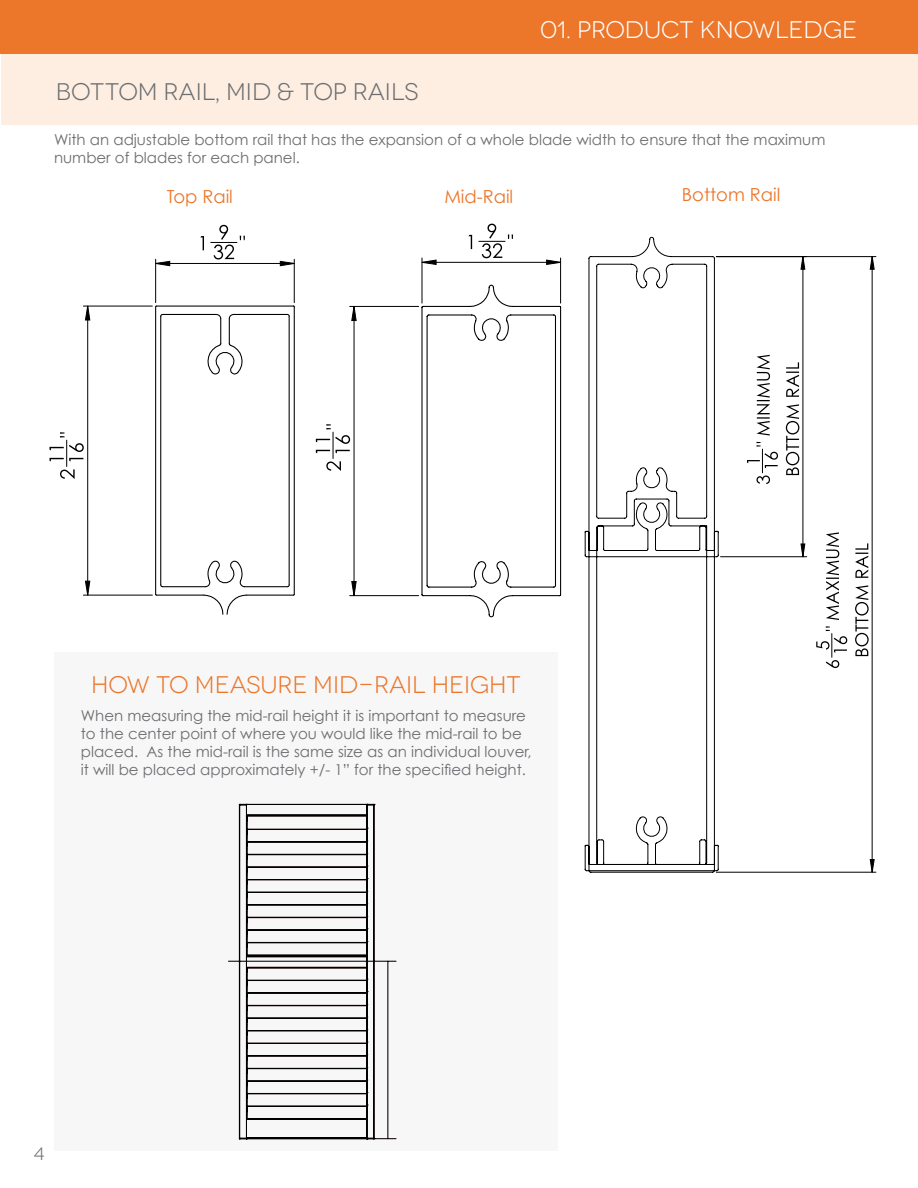
<style>
.page{position:relative;width:918px;height:1188px;background:#fff}
.page>*{position:absolute;margin:0;border:0;box-sizing:border-box;transform-origin:0 0}
.t1{font:24px "Novecentowide";color:#ec7629}
.t2{font:24px "Novecentowide";color:#6c6d70}
.t3{font:24px "Novecentowide";color:#fff}
.t4{font:18px "Century Gothic";color:#ec7629}
.t5{font:18px "Novecentowide";color:#6c6d70}
.t6{font:15px/18px "Century Gothic";color:#6c6d70}
</style>
<div class="page">
<div style="left:0;top:0;width:918px;height:54px;background:#ec7629"></div>
<div style="left:54px;top:652px;width:504px;height:498px;background:#f7f7f8"></div>
<div style="left:2px;top:54px;width:916px;height:70px;background:#fdeee1"></div>
<svg style="left:469px;top:235px;width:3px;height:14px"></svg>
<hr style="left:422px;top:262px;width:139px;height:1px;background:#000">
<hr style="left:560px;top:258px;width:1px;height:45px;background:#000">
<hr style="left:422px;top:258px;width:1px;height:45px;background:#000">
<svg style="left:479px;top:224px;width:34px;height:34px"></svg>
<hr style="left:354px;top:306px;width:1px;height:290px;background:#000">
<hr style="left:350px;top:595px;width:69px;height:1px;background:#000">
<hr style="left:350px;top:306px;width:69px;height:1px;background:#000">
<svg style="left:316px;top:424px;width:34px;height:47px"></svg>
<svg style="left:546px;top:259px;width:15px;height:6px"></svg>
<svg style="left:421px;top:259px;width:16px;height:6px"></svg>
<svg style="left:351px;top:581px;width:6px;height:16px"></svg>
<svg style="left:351px;top:306px;width:6px;height:15px"></svg>
<svg style="left:421px;top:284px;width:141px;height:334px"></svg>
<svg style="left:200px;top:236px;width:4px;height:14px"></svg>
<hr style="left:156px;top:263px;width:138px;height:1px;background:#000">
<hr style="left:294px;top:259px;width:1px;height:44px;background:#000">
<hr style="left:155px;top:259px;width:1px;height:44px;background:#000">
<svg style="left:211px;top:225px;width:34px;height:34px"></svg>
<hr style="left:87px;top:306px;width:1px;height:289px;background:#000">
<hr style="left:83px;top:595px;width:69px;height:1px;background:#000">
<hr style="left:83px;top:306px;width:69px;height:1px;background:#000">
<svg style="left:50px;top:432px;width:34px;height:47px"></svg>
<svg style="left:280px;top:260px;width:15px;height:7px"></svg>
<svg style="left:155px;top:260px;width:16px;height:7px"></svg>
<svg style="left:85px;top:580px;width:6px;height:16px"></svg>
<svg style="left:85px;top:305px;width:6px;height:16px"></svg>
<hr style="left:246px;top:595px;width:48px;height:1px;background:#000">
<hr style="left:294px;top:307px;width:1px;height:287px;background:#000">
<hr style="left:157px;top:306px;width:137px;height:1px;background:#000">
<hr style="left:155px;top:307px;width:1px;height:287px;background:#000">
<hr style="left:157px;top:595px;width:47px;height:1px;background:#000">
<svg style="left:203px;top:594px;width:44px;height:21px"></svg>
<hr style="left:234px;top:314px;width:54px;height:1px;background:#000">
<svg style="left:286px;top:305px;width:9px;height:12px"></svg>
<hr style="left:289px;top:316px;width:1px;height:269px;background:#000">
<svg style="left:286px;top:584px;width:9px;height:12px"></svg>
<hr style="left:244px;top:586px;width:44px;height:1px;background:#000">
<svg style="left:204px;top:560px;width:42px;height:28px"></svg>
<hr style="left:163px;top:586px;width:42px;height:1px;background:#000">
<svg style="left:155px;top:583px;width:9px;height:13px"></svg>
<hr style="left:160px;top:316px;width:1px;height:269px;background:#000">
<svg style="left:155px;top:305px;width:9px;height:13px"></svg>
<hr style="left:163px;top:314px;width:54px;height:1px;background:#000">
<svg style="left:207px;top:313px;width:36px;height:62px"></svg>
<svg style="left:855px;top:543px;width:14px;height:113px"></svg>
<hr style="left:872px;top:257px;width:1px;height:615px;background:#000">
<hr style="left:716px;top:872px;width:160px;height:1px;background:#000">
<hr style="left:716px;top:256px;width:160px;height:1px;background:#000">
<svg style="left:816px;top:532px;width:31px;height:136px"></svg>
<svg style="left:747px;top:355px;width:31px;height:129px"></svg>
<hr style="left:721px;top:556px;width:86px;height:1px;background:#000">
<svg style="left:869px;top:859px;width:6px;height:14px"></svg>
<svg style="left:869px;top:256px;width:6px;height:14px"></svg>
<svg style="left:786px;top:257px;width:20px;height:301px"></svg>
<svg style="left:584px;top:236px;width:136px;height:637px"></svg>
<svg style="left:228px;top:804px;width:168px;height:335px"></svg>
<p class="t2" style="left:56px;top:78px;width:364px">BOTTOM RAIL, MID &amp; TOP RAILS</p>
<h1 class="t3" style="left:540px;top:16px;width:318px">01. PRODUCT KNOWLEDGE</h1>
<p class="t6" style="left:54px;top:131px;width:773px">With an adjustable bottom rail that has the expansion of a whole blade width to ensure that the maximum number of blades for each panel.</p>
<p class="t4" style="left:167px;top:185px;width:68px">Top Rail</p>
<p class="t4" style="left:444px;top:185px;width:70px">Mid-Rail</p>
<p class="t4" style="left:682px;top:184px;width:100px">Bottom Rail</p>
<p class="t1" style="left:91px;top:671px;width:431px">HOW TO MEASURE MID-RAIL HEIGHT</p>
<p class="t6" style="left:81px;top:707px;width:452px">When measuring the mid-rail height it is important to measure to the center point of where you would like the mid-rail to be placed. As the mid-rail is the same size as an individual louver, it will be placed approximately +/- 1” for the specified height.</p>
<p class="t5" style="left:34px;top:1143px;width:13px">4</p>
</div>
